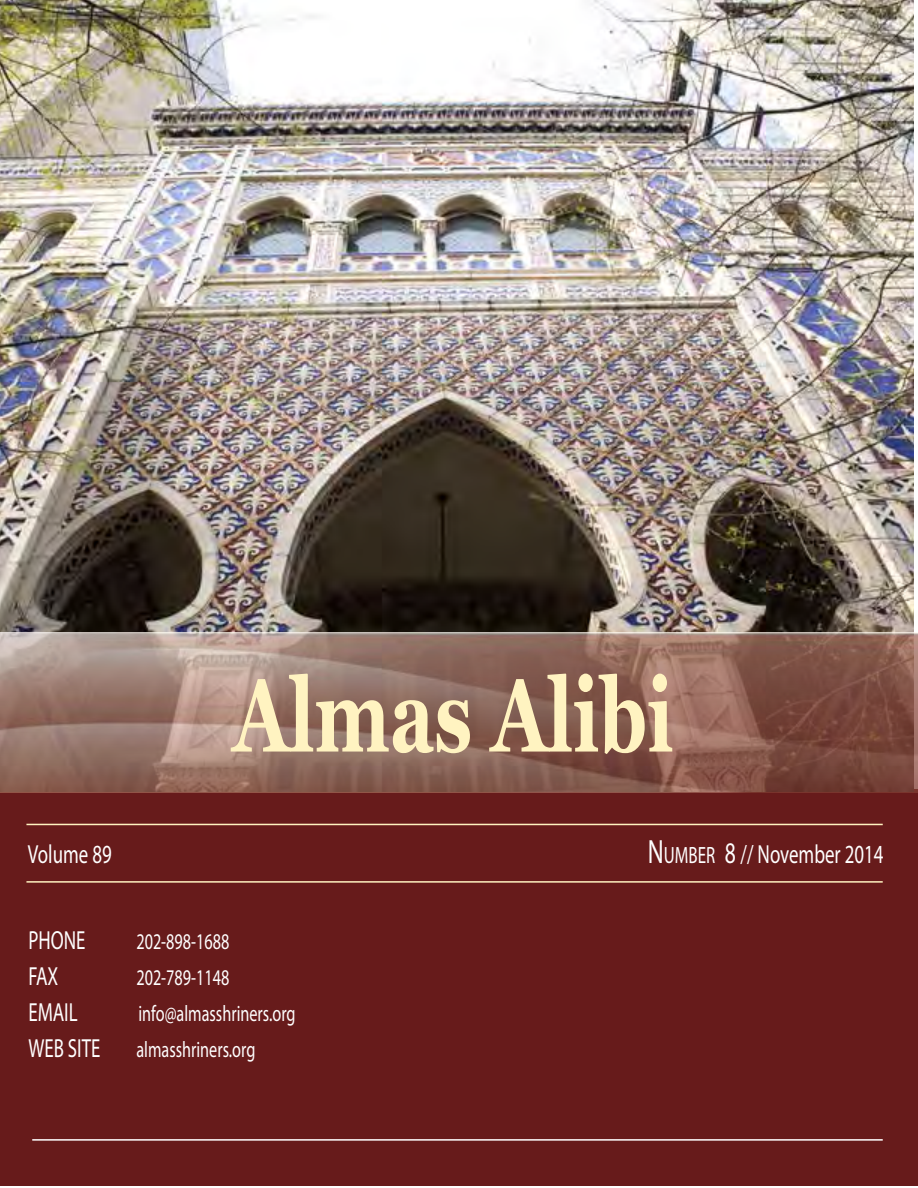
<style>
.page{position:relative;width:918px;height:1188px;background:#fff}
.page>*{position:absolute;margin:0;border:0;box-sizing:border-box;transform-origin:0 0}
.t1{font:700 103.2px "Georgia";color:#fff3c1;scale:.72 1}
.t2{font:26.25px "Myriad Pro";color:#fff;scale:.72 1}
.t3{font:22.5px "Myriad Pro";color:#fff;scale:.72 1}
.s1{font-size:33.75px}
.s2{font-size:23.7px}
.s3{font-size:30px}
</style>
<div class="page">
<div style="left:0;top:789px;width:917px;height:397px;background:#671b1b"></div>
<img style="left:0;top:0;width:914px;height:632px">
<img style="left:0;top:632px;width:918px;height:161px">
<hr style="left:26px;top:824px;width:857px;height:1px;background:#fff3c1">
<hr style="left:32px;top:1139px;width:851px;height:2px;background:#fff">
<hr style="left:26px;top:881px;width:857px;height:2px;background:#fff3c1">
<h1 class="t1" style="left:233px;top:649px;width:614px">Almas Alibi</h1>
<p class="t2" style="left:28px;top:838px;width:118px">Volume 89</p>
<p class="t2" style="left:648px;top:838px;width:329px"><span class="s1">N</span><span class="s2">UMBER</span> <span class="s3">8</span> // November 2014</p>
<p class="t2" style="left:28px;top:924px;width:81px">PHONE</p>
<p class="t3" style="left:136px;top:927px;width:131px">202-898-1688</p>
<p class="t2" style="left:28px;top:960px;width:43px">FAX</p>
<p class="t3" style="left:136px;top:963px;width:131px">202-789-1148</p>
<p class="t2" style="left:28px;top:996px;width:70px">EMAIL</p>
<p class="t3" style="left:138px;top:999px;width:220px">info@almasshriners.org</p>
<p class="t2" style="left:28px;top:1032px;width:102px">WEB SITE</p>
<p class="t3" style="left:136px;top:1035px;width:167px">almasshriners.org</p>
</div>
